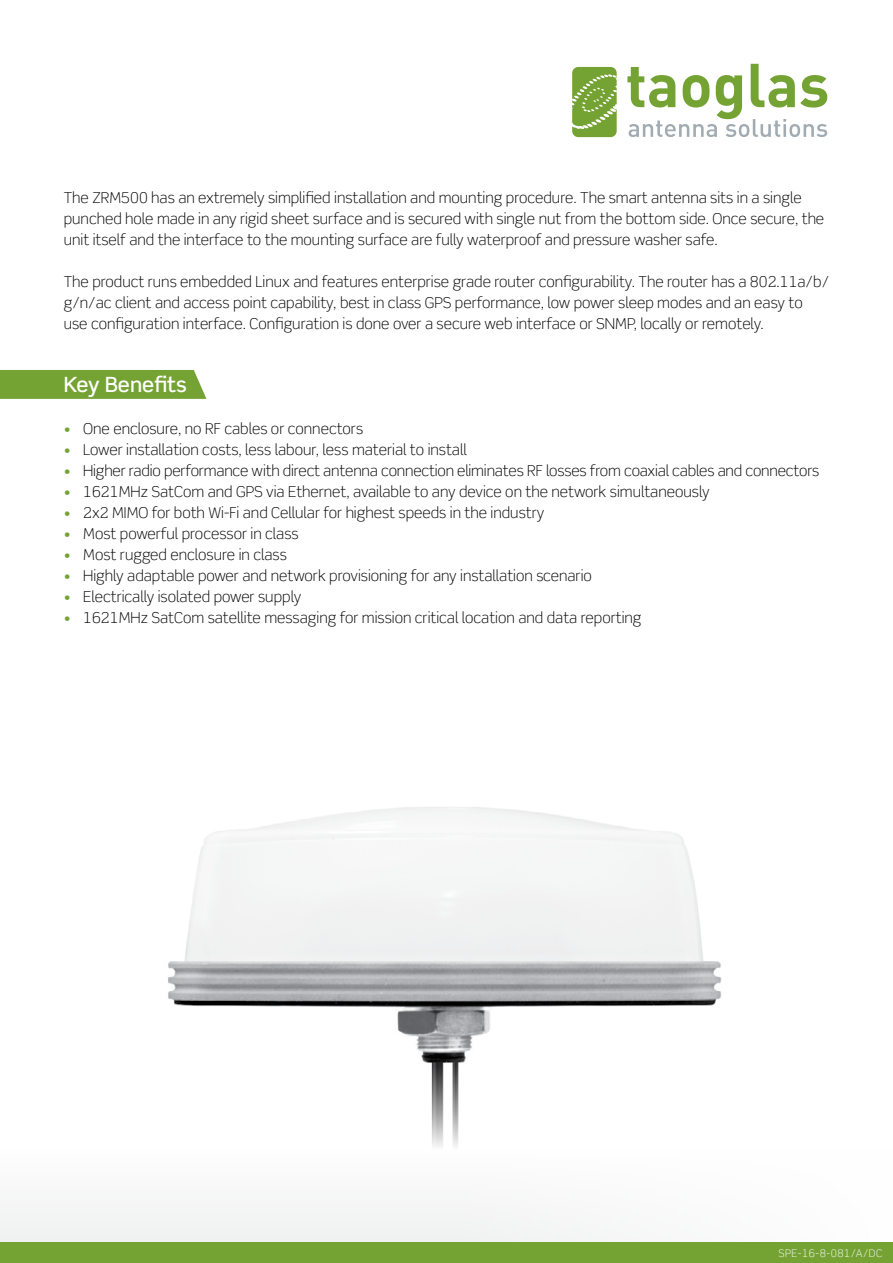
<style>
.page{position:relative;width:893px;height:1263px;background:#fff}
.page>*{position:absolute;margin:0;border:0;box-sizing:border-box;transform-origin:0 0}
.t1{font:500 21px "Scene Std";color:#fff}
.t2{font:300 15px/21px "Scene Std";color:#000}
.t3{font:300 10.5px "Scene Std";letter-spacing:.05em;color:#fff}
.s1{color:#74a333}
</style>
<div class="page">
<div style="left:0;top:1149px;width:893px;height:93px;background:#f9f9fa"></div>
<div style="left:0;top:1242px;width:893px;height:21px;background:#74a333"></div>
<svg style="left:627px;top:64px;width:200px;height:73px"></svg>
<svg style="left:572px;top:67px;width:45px;height:70px;background:#85ae4c"></svg>
<div style="left:0;top:370px;width:206px;height:29px;background:#74a333"></div>
<img style="left:168px;top:807px;width:554px;height:340px">
<p class="t2" style="left:64px;top:187px;width:762px">The ZRM500 has an extremely simplified installation and mounting procedure. The smart antenna sits in a single punched hole made in any rigid sheet surface and is secured with single nut from the bottom side. Once secure, the unit itself and the interface to the mounting surface are fully waterproof and pressure washer safe.</p>
<p class="t2" style="left:64px;top:271px;width:767px">The product runs embedded Linux and features enterprise grade router configurability. The router has a 802.11a/b/ g/n/ac client and access point capability, best in class GPS performance, low power sleep modes and an easy to use configuration interface. Configuration is done over a secure web interface or SNMP, locally or remotely.</p>
<h1 class="t1" style="left:64px;top:371px;width:125px">Key Benefits</h1>
<p class="t2" style="left:64px;top:418px;width:301px"><span class="s1">•</span> One enclosure, no RF cables or connectors</p>
<p class="t2" style="left:64px;top:439px;width:404px"><span class="s1">•</span> Lower installation costs, less labour, less material to install</p>
<p class="t2" style="left:64px;top:460px;width:757px"><span class="s1">•</span> Higher radio performance with direct antenna connection eliminates RF losses from coaxial cables and connectors</p>
<p class="t2" style="left:64px;top:481px;width:647px"><span class="s1">•</span> 1621MHz SatCom and GPS via Ethernet, available to any device on the network simultaneously</p>
<p class="t2" style="left:64px;top:502px;width:482px"><span class="s1">•</span> 2x2 MIMO for both Wi-Fi and Cellular for highest speeds in the industry</p>
<p class="t2" style="left:64px;top:523px;width:236px"><span class="s1">•</span> Most powerful processor in class</p>
<p class="t2" style="left:64px;top:544px;width:225px"><span class="s1">•</span> Most rugged enclosure in class</p>
<p class="t2" style="left:64px;top:565px;width:530px"><span class="s1">•</span> Highly adaptable power and network provisioning for any installation scenario</p>
<p class="t2" style="left:64px;top:586px;width:239px"><span class="s1">•</span> Electrically isolated power supply</p>
<p class="t2" style="left:64px;top:607px;width:579px"><span class="s1">•</span> 1621MHz SatCom satellite messaging for mission critical location and data reporting</p>
<p class="t3" style="left:778px;top:1246px;width:105px">SPE-16-8-081/A/DC</p>
</div>
